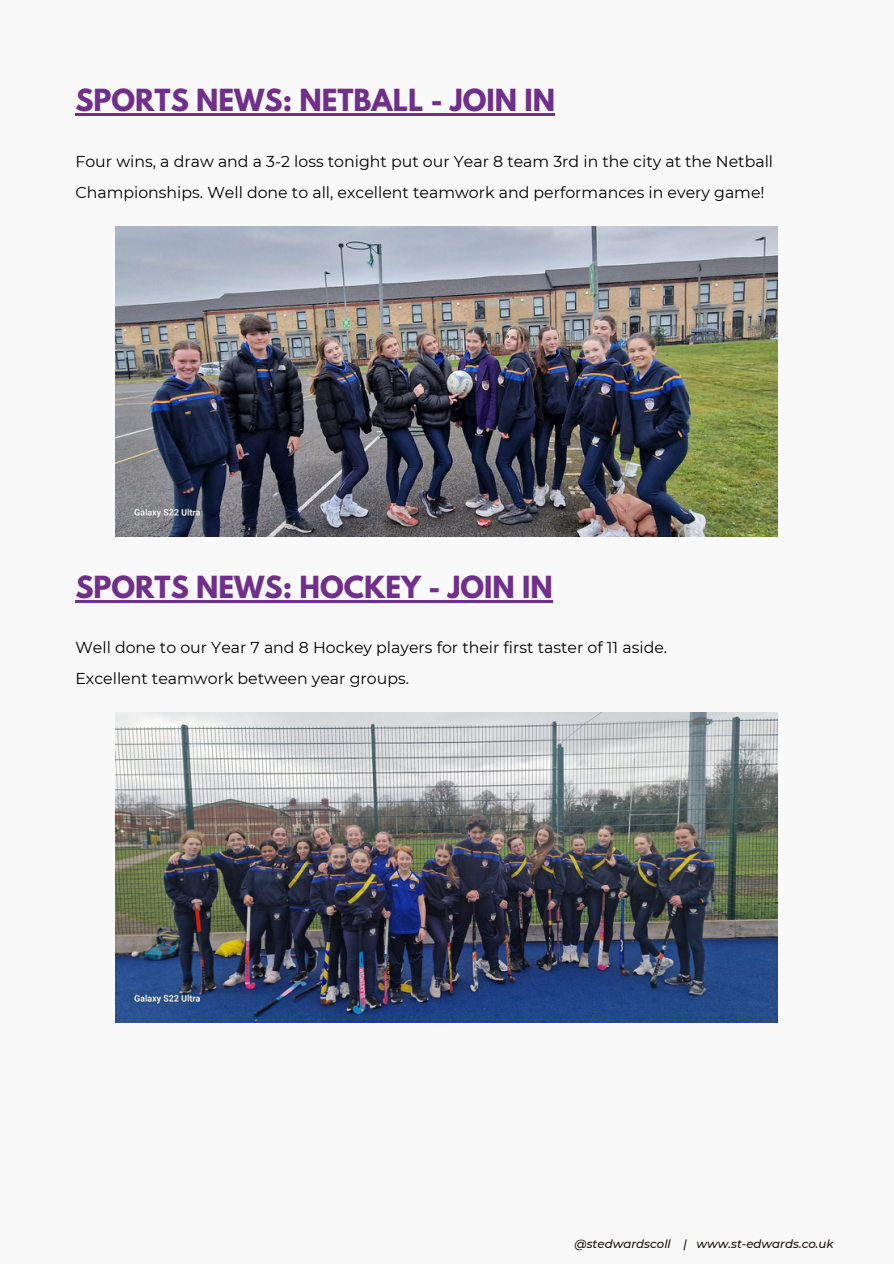
<style>
.page{position:relative;width:894px;height:1264px;background:#fff}
.page>*{position:absolute;margin:0;border:0;box-sizing:border-box;transform-origin:0 0}
.t1{font:700 27px "League Spartan";color:#702f8a}
.t2{font:15.75px/30.3px "Montserrat";color:#000}
.t3{font:italic 500 11.7px "Montserrat";color:#171310}
</style>
<div class="page">
<div style="left:0;top:0;width:893px;height:1263px;background:#f9f9f9"></div>
<img style="left:115px;top:227px;width:662px;height:309px">
<hr style="left:75px;top:114px;width:480px;height:2px;background:#702f8a">
<hr style="left:75px;top:600px;width:477px;height:2px;background:#702f8a">
<img style="left:115px;top:712px;width:662px;height:310px">
<h1 class="t1" style="left:75px;top:87px;width:481px">SPORTS NEWS: NETBALL - JOIN IN</h1>
<p class="t2" style="left:75px;top:146px;width:699px">Four wins, a draw and a 3-2 loss tonight put our Year 8 team 3rd in the city at the Netball<br>Championships. Well done to all, excellent teamwork and performances in every game!</p>
<h1 class="t1" style="left:75px;top:573px;width:478px">SPORTS NEWS: HOCKEY - JOIN IN</h1>
<p class="t2" style="left:75px;top:632px;width:593px">Well done to our Year 7 and 8 Hockey players for their first taster of 11 aside.<br>Excellent teamwork between year groups.</p>
<p class="t3" style="left:574px;top:1236px;width:260px">@stedwardscoll | www.st-edwards.co.uk</p>
</div>
